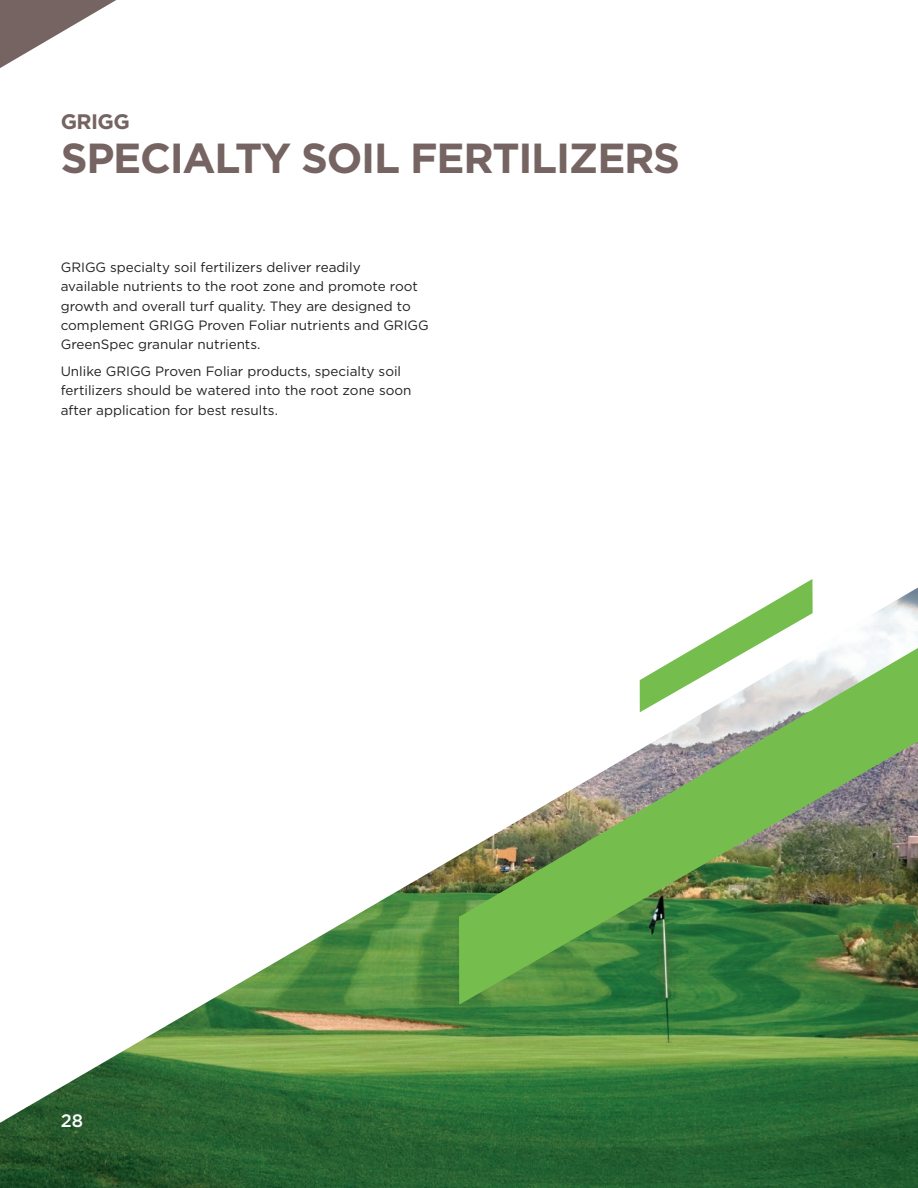
<style>
.page{position:relative;width:918px;height:1188px;background:#fff}
.page>*{position:absolute;margin:0;border:0;box-sizing:border-box;transform-origin:0 0}
.t1{font:700 42px "Gotham";letter-spacing:-.03em;color:#756462}
.t2{font:700 21px "Gotham";letter-spacing:-.03em;color:#756462}
.t3{font:500 18px "Gotham";color:#fff}
.t4{font:13.5px/19.5px "Gotham";color:#231f20}
</style>
<div class="page">
<img style="left:0;top:588px;width:918px;height:600px">
<img style="left:459px;top:648px;width:459px;height:357px">
<svg style="left:640px;top:579px;width:173px;height:133px"></svg>
<svg style="left:0;top:0;width:116px;height:68px"></svg>
<h2 class="t2" style="left:61px;top:108px;width:71px">GRIGG</h2>
<h1 class="t1" style="left:61px;top:130px;width:621px">SPECIALTY SOIL FERTILIZERS</h1>
<p class="t4" style="left:61px;top:257px;width:370px">GRIGG specialty soil fertilizers deliver readily<br>available nutrients to the root zone and promote root growth and overall turf quality. They are designed to complement GRIGG Proven Foliar nutrients and GRIGG GreenSpec granular nutrients.</p>
<p class="t4" style="left:61px;top:361px;width:352px">Unlike GRIGG Proven Foliar products, specialty soil fertilizers should be watered into the root zone soon after application for best results.</p>
<h3 class="t3" style="left:61px;top:1109px;width:24px">28</h3>
</div>
